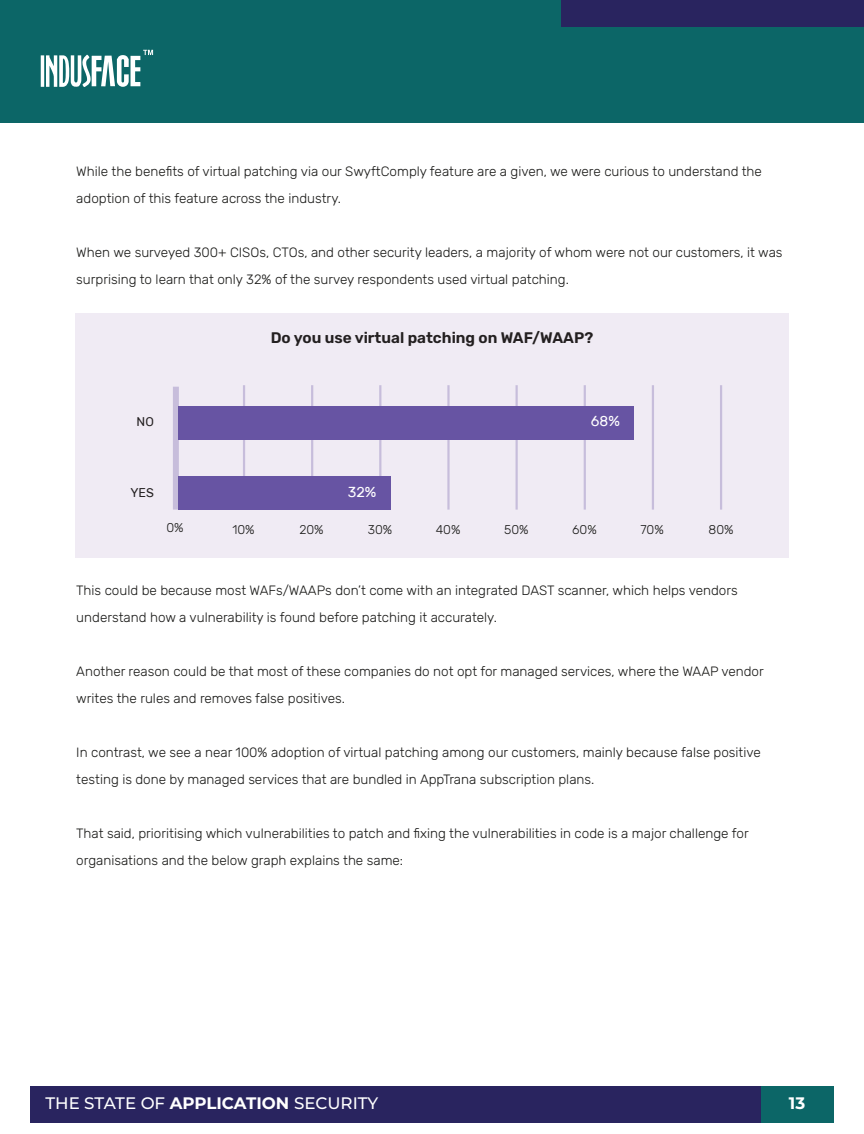
<style>
.page{position:relative;width:864px;height:1134px;background:#fff}
.page>*{position:absolute;margin:0;border:0;box-sizing:border-box;transform-origin:0 0}
.t1{font:500 16.65px "Montserrat";color:#fff}
.t2{font:700 16.65px "Montserrat";color:#fff}
.t3{font:600 15.3px "Rubik";color:#231f20}
.t4{font:14.4px "Rubik";color:#fff}
.t5{font:300 13.5px/27px "Rubik";color:#181816}
.t6{font:300 12.75px "Rubik";color:#181816}
.t7{font:12.75px "Rubik";color:#231f20}
.s1{font-weight:700}
</style>
<div class="page">
<div style="left:0;top:0;width:864px;height:123px;background:#0c6667"></div>
<div style="left:561px;top:0;width:303px;height:26px;background:#29245f"></div>
<div style="left:31px;top:1086px;width:730px;height:36px;background:#29245f"></div>
<div style="left:761px;top:1086px;width:72px;height:36px;background:#0c6667"></div>
<hr style="left:41px;top:55px;width:3px;height:32px;background:#fff">
<svg style="left:46px;top:50px;width:107px;height:37px"></svg>
<div style="left:75px;top:314px;width:714px;height:244px;background:#f0ebf4"></div>
<hr style="left:243px;top:385px;width:2px;height:125px;background:#6754a3">
<hr style="left:311px;top:385px;width:2px;height:125px;background:#6754a3">
<div style="left:173px;top:387px;width:6px;height:123px;background:#c7bddb"></div>
<hr style="left:379px;top:385px;width:2px;height:125px;background:#6754a3">
<hr style="left:447px;top:385px;width:3px;height:125px;background:#6754a3">
<hr style="left:516px;top:385px;width:2px;height:125px;background:#6754a3">
<hr style="left:584px;top:385px;width:2px;height:125px;background:#6754a3">
<hr style="left:652px;top:385px;width:2px;height:125px;background:#6754a3">
<hr style="left:720px;top:385px;width:2px;height:125px;background:#6754a3">
<div style="left:179px;top:406px;width:455px;height:33px;background:#6754a3"></div>
<div style="left:179px;top:476px;width:212px;height:34px;background:#6754a3"></div>
<p class="t5" style="left:76px;top:158px;width:687px">While the benefits of virtual patching via our SwyftComply feature are a given, we were curious to understand the adoption of this feature across the industry.</p>
<p class="t5" style="left:76px;top:239px;width:708px">When we surveyed 300+ CISOs, CTOs, and other security leaders, a majority of whom were not our customers, it was surprising to learn that only 32% of the survey respondents used virtual patching.</p>
<p class="t3" style="left:271px;top:329px;width:324px">Do you use virtual patching on WAF/WAAP?</p>
<p class="t7" style="left:137px;top:415px;width:19px">NO</p>
<p class="t4" style="left:591px;top:413px;width:30px">68%</p>
<p class="t7" style="left:130px;top:485px;width:25px">YES</p>
<p class="t4" style="left:348px;top:484px;width:30px">32%</p>
<p class="t6" style="left:166px;top:521px;width:19px">0%</p>
<p class="t6" style="left:232px;top:522px;width:24px">10%</p>
<p class="t6" style="left:299px;top:522px;width:26px">20%</p>
<p class="t6" style="left:368px;top:522px;width:26px">30%</p>
<p class="t6" style="left:436px;top:522px;width:26px">40%</p>
<p class="t6" style="left:504px;top:522px;width:26px">50%</p>
<p class="t6" style="left:572px;top:522px;width:26px">60%</p>
<p class="t6" style="left:640px;top:522px;width:25px">70%</p>
<p class="t6" style="left:709px;top:522px;width:27px">80%</p>
<p class="t5" style="left:76px;top:577px;width:663px">This could be because most WAFs/WAAPs don’t come with an integrated DAST scanner, which helps vendors understand how a vulnerability is found before patching it accurately.</p>
<p class="t5" style="left:76px;top:658px;width:689px">Another reason could be that most of these companies do not opt for managed services, where the WAAP vendor writes the rules and removes false positives.</p>
<p class="t5" style="left:76px;top:739px;width:686px">In contrast, we see a near 100% adoption of virtual patching among our customers, mainly because false positive testing is done by managed services that are bundled in AppTrana subscription plans.</p>
<p class="t5" style="left:76px;top:820px;width:674px">That said, prioritising which vulnerabilities to patch and fixing the vulnerabilities in code is a major challenge for organisations and the below graph explains the same:</p>
<p class="t1" style="left:45px;top:1092px;width:334px">THE STATE OF <span class="s1">APPLICATION</span> SECURITY</p>
<p class="t2" style="left:789px;top:1091px;width:18px">13</p>
</div>
